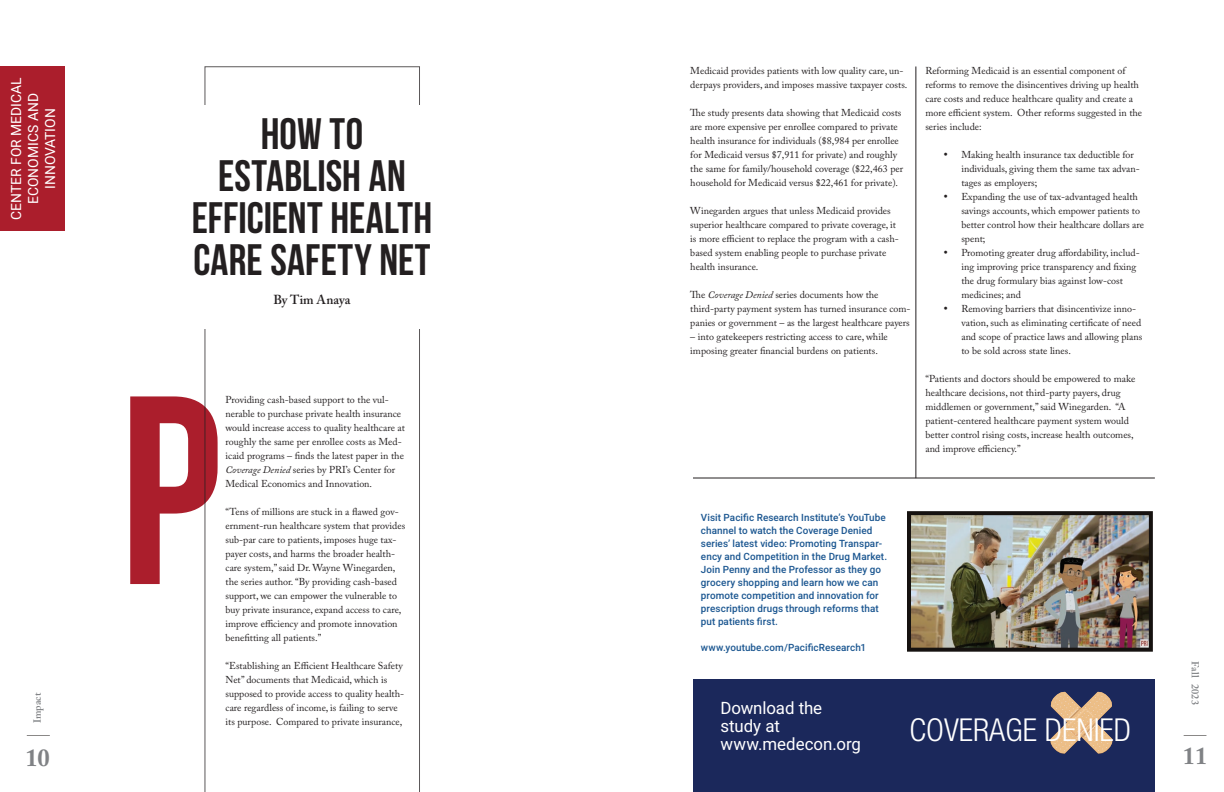
<style>
.page{position:relative;width:1224px;height:792px;background:#fff}
.page>*{position:absolute;margin:0;border:0;box-sizing:border-box;transform-origin:0 0}
.t1{font:700 268px "Bebas Neue";color:#ab1e2c}
.t2{font:700 44px/42px "Bebas Neue";letter-spacing:.005em;color:#231f20;text-align:center}
.t3{font:300 condensed 31.6px "Helvetica Neue LT Pro";color:#fff}
.t4{font:700 24.5px "Adobe Caslon Pro";color:#808285}
.t5{font:700 24.2px "Adobe Caslon Pro";color:#808285}
.t6{font:17px/18px "Heebo";color:#fff}
.t7{font:14px/17px "Heebo";color:#fff;text-align:center}
.t8{font:600 13px "Adobe Caslon Pro";letter-spacing:.005em;color:#231f20}
.t9{font:600 10.4px "Adobe Caslon Pro";letter-spacing:.005em;color:#808285}
.t10{font:600 10.3px "Adobe Caslon Pro";letter-spacing:.025em;color:#808285}
.t11{font:10px/14px "Adobe Caslon Pro";color:#231f20}
.t12{font:500 10px/13px "Heebo";letter-spacing:.01em;color:#205a93}
.s1{font-style:italic}
</style>
<div class="page">
<svg style="left:1184px;top:735px;width:22px;height:1px"></svg>
<svg style="left:27px;top:735px;width:23px;height:1px"></svg>
<svg style="left:205px;top:66px;width:215px;height:726px"></svg>
<div style="left:0;top:66px;width:64px;height:165px;background:#ab1e2c"></div>
<div style="left:152px;top:105px;width:320px;height:223px;background:#fff"></div>
<div style="left:693px;top:680px;width:462px;height:112px;background:#1b285b"></div>
<img style="left:912px;top:516px;width:236px;height:131px">
<div style="left:907px;top:511px;width:246px;height:141px;border:4px solid #161210"></div>
<svg style="left:1050px;top:691px;width:63px;height:63px"></svg>
<hr style="left:916px;top:66px;width:1px;height:412px;background:#231f20">
<hr style="left:693px;top:478px;width:462px;height:1px;background:#231f20">
<h3 class="t7" style="left:8px;top:220px;width:144px;rotate:-90deg">CENTER FOR MEDICAL<br>ECONOMICS AND<br>INNOVATION</h3>
<p class="t9" style="left:31px;top:723px;width:32px;rotate:-90deg">Impact</p>
<h3 class="t4" style="left:25px;top:744px;width:26px">10</h3>
<h2 class="t2" style="left:192px;top:113px;width:242px">HOW TO<br>ESTABLISH AN<br>EFFICIENT HEALTH<br>CARE SAFETY NET</h2>
<h3 class="t8" style="left:273px;top:292px;width:79px">By Tim Anaya</h3>
<p class="t11" style="left:226px;top:393px;width:181px">Providing cash-based support to the vul&shy;nerable to purchase private health insurance would increase access to quality healthcare at roughly the same per enrollee costs as Med&shy;icaid programs – finds the latest paper in the <span class="s1">Coverage Denied</span> series by PRI’s Center for Medical Economics and Innovation.</p>
<p class="t11" style="left:226px;top:505px;width:181px">“Tens of millions are stuck in a flawed gov&shy;ernment-run healthcare system that provides sub-par care to patients, imposes huge tax&shy;payer costs, and harms the broader health&shy;care system,” said Dr. Wayne Winegarden, the series author. “By providing cash-based support, we can empower the vulnerable to buy private insurance, expand access to care, improve efficiency and promote innovation benefitting all patients.”</p>
<p class="t11" style="left:226px;top:659px;width:180px">“Establishing an Efficient Healthcare Safety Net” documents that Medicaid, which is supposed to provide access to quality health&shy;care regardless of income, is failing to serve its purpose. Compared to private insurance,</p>
<h1 class="t1" style="left:120px;top:344px;width:103px">P</h1>
<p class="t11" style="left:690px;top:63px;width:219px">Medicaid provides patients with low quality care, un&shy;derpays providers, and imposes massive taxpayer costs.</p>
<p class="t11" style="left:690px;top:105px;width:214px">The study presents data showing that Medicaid costs are more expensive per enrollee compared to private health insurance for individuals ($8,984 per enrollee for Medicaid versus $7,911 for private) and roughly the same for family/household coverage ($22,463 per household for Medicaid versus $22,461 for private).</p>
<p class="t11" style="left:690px;top:203px;width:210px">Winegarden argues that unless Medicaid provides superior healthcare compared to private coverage, it is more efficient to replace the program with a cash&shy;based system enabling people to purchase private health insurance.</p>
<p class="t11" style="left:690px;top:287px;width:222px">The <span class="s1">Coverage Denied</span> series documents how the third-party payment system has turned insurance com&shy;panies or government – as the largest healthcare payers</p>
<p class="t11" style="left:690px;top:329px;width:199px">– into gatekeepers restricting access to care, while imposing greater financial burdens on patients.</p>
<p class="t11" style="left:925px;top:63px;width:218px">Reforming Medicaid is an essential component of reforms to remove the disincentives driving up health care costs and reduce healthcare quality and create a more efficient system. Other reforms suggested in the series include:</p>
<p class="t11" style="left:961px;top:147px;width:180px;text-indent:-18px">• Making health insurance tax deductible for individuals, giving them the same tax advan&shy;tages as employers;</p>
<p class="t11" style="left:961px;top:189px;width:184px;text-indent:-18px">• Expanding the use of tax-advantaged health savings accounts, which empower patients to better control how their healthcare dollars are spent;</p>
<p class="t11" style="left:961px;top:245px;width:180px;text-indent:-18px">• Promoting greater drug affordability, includ&shy;ing improving price transparency and fixing the drug formulary bias against low-cost medicines; and</p>
<p class="t11" style="left:961px;top:301px;width:182px;text-indent:-18px">• Removing barriers that disincentivize inno&shy;vation, such as eliminating certificate of need and scope of practice laws and allowing plans to be sold across state lines.</p>
<p class="t11" style="left:925px;top:371px;width:211px">“Patients and doctors should be empowered to make healthcare decisions, not third-party payers, drug middlemen or government,” said Winegarden. “A patient-centered healthcare payment system would better control rising costs, increase health outcomes, and improve efficiency.”</p>
<p class="t12" style="left:701px;top:511px;width:188px">Visit Pacific Research Institute’s YouTube channel to watch the Coverage Denied series’ latest video: Promoting Transpar&shy;ency and Competition in the Drug Market.<br>Join Penny and the Professor as they go grocery shopping and learn how we can promote competition and innovation for prescription drugs through reforms that put patients first.</p>
<p class="t12" style="left:701px;top:641px;width:167px">www.youtube.com/PacificResearch1</p>
<h3 class="t6" style="left:720px;top:699px;width:142px">Download the study at www.medecon.org</h3>
<h3 class="t3" style="left:909px;top:711px;width:223px">COVERAGE DENIED</h3>
<p class="t10" style="left:1201px;top:661px;width:46px;rotate:90deg">Fall 2023</p>
<h3 class="t5" style="left:1183px;top:741px;width:26px">11</h3>
</div>
